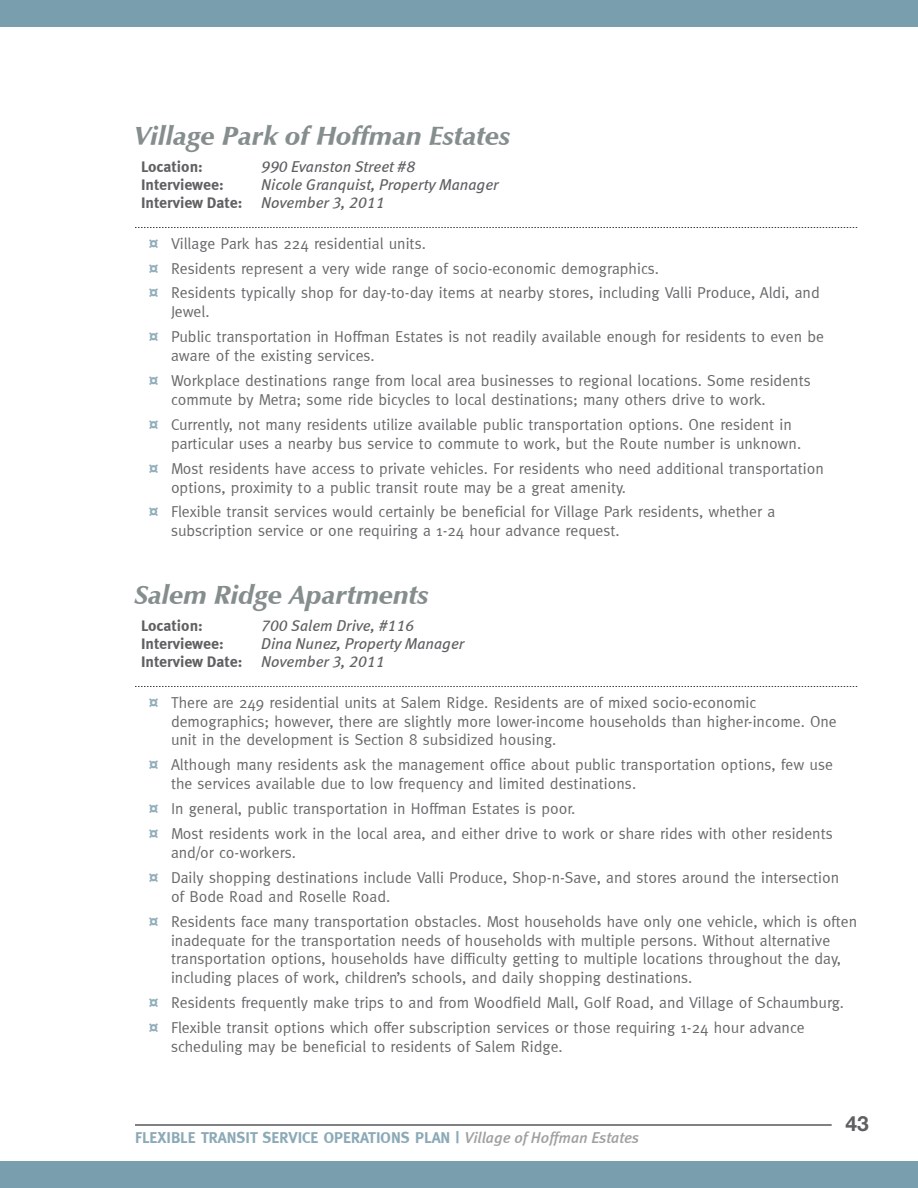
<style>
.page{position:relative;width:918px;height:1188px;background:#fff}
.page>*{position:absolute;margin:0;border:0;box-sizing:border-box;transform-origin:0 0}
.t1{font:italic 700 27px "Mg Open Cosmetica";color:#858d8d}
.t2{font:700 21px "Helvetica Neue";color:#606063}
.t3{font:15.75px/24.9px "Meta";color:#69696c}
.t4{font:italic 15.75px/18px "Meta Book LF";color:#606063}
.t5{font:700 15.75px/18px "Meta";color:#606063}
.t6{font:700 15.75px "Meta";color:#8ba9b7}
.s1{font-family:"Myriad Pro";font-weight:900;font-stretch:semi-expanded;color:#91adbb}
.s2{font-weight:500;font-style:italic;color:#9fa09f}
</style>
<div class="page">
<hr style="left:135px;top:1124px;width:697px;height:2px;background:#57585a">
<div style="left:0;top:0;width:918px;height:27px;background:#799fae"></div>
<div style="left:0;top:1161px;width:918px;height:27px;background:#799fae"></div>
<svg style="left:135px;top:227px;width:722px;height:1px"></svg>
<svg style="left:135px;top:686px;width:722px;height:1px"></svg>
<p class="t1" style="left:135px;top:120px;width:377px">Village Park of Hoffman Estates</p>
<p class="t5" style="left:141px;top:157px;width:103px">Location:<br>Interviewee:<br>Interview Date:</p>
<p class="t4" style="left:261px;top:157px;width:239px">990 Evanston Street #8<br>Nicole Granquist, Property Manager<br>November 3, 2011</p>
<p class="t3" style="left:149px;top:231px;width:672px"><span class="s1">¤</span> Village Park has 224 residential units.<br><span class="s1">¤</span> Residents represent a very wide range of socio-economic demographics.<br><span class="s1">¤</span> Residents typically shop for day-to-day items at nearby stores, including Valli Produce, Aldi, and</p>
<p class="t3" style="left:149px;top:299px;width:677px;text-indent:22px">Jewel.<br><span class="s1">¤</span> Public transportation in Hoffman Estates is not readily available enough for residents to even be</p>
<p class="t3" style="left:149px;top:343px;width:663px;text-indent:22px">aware of the existing services.<br><span class="s1">¤</span> Workplace destinations range from local area businesses to regional locations. Some residents</p>
<p class="t3" style="left:149px;top:387px;width:645px;text-align:center">commute by Metra; some ride bicycles to local destinations; many others drive to work.<br><span class="s1">¤</span> Currently, not many residents utilize available public transportation options. One resident in</p>
<p class="t3" style="left:149px;top:431px;width:677px;text-align:center">particular uses a nearby bus service to commute to work, but the Route number is unknown.<br><span class="s1">¤</span> Most residents have access to private vehicles. For residents who need additional transportation</p>
<p class="t3" style="left:149px;top:475px;width:628px;text-indent:22px">options, proximity to a public transit route may be a great amenity.<br><span class="s1">¤</span> Flexible transit services would certainly be beneficial for Village Park residents, whether a</p>
<p class="t3" style="left:171px;top:518px;width:450px">subscription service or one requiring a 1-24 hour advance request.</p>
<p class="t1" style="left:135px;top:579px;width:296px">Salem Ridge Apartments</p>
<p class="t5" style="left:141px;top:616px;width:103px">Location:<br>Interviewee:<br>Interview Date:</p>
<p class="t4" style="left:261px;top:616px;width:205px">700 Salem Drive, #116<br>Dina Nunez, Property Manager<br>November 3, 2011</p>
<p class="t3" style="left:171px;top:693px;width:667px;line-height:18.9px;text-indent:-22px"><span class="s1">¤</span> There are 249 residential units at Salem Ridge. Residents are of mixed socio-economic demographics; however, there are slightly more lower-income households than higher-income. One unit in the development is Section 8 subsidized housing.</p>
<p class="t3" style="left:171px;top:755px;width:663px;line-height:18.9px;text-indent:-22px"><span class="s1">¤</span> Although many residents ask the management office about public transportation options, few use the services available due to low frequency and limited destinations.</p>
<p class="t3" style="left:149px;top:796px;width:686px"><span class="s1">¤</span> In general, public transportation in Hoffman Estates is poor.<br><span class="s1">¤</span> Most residents work in the local area, and either drive to work or share rides with other residents</p>
<p class="t3" style="left:149px;top:840px;width:692px;text-indent:22px">and/or co-workers.<br><span class="s1">¤</span> Daily shopping destinations include Valli Produce, Shop-n-Save, and stores around the intersection</p>
<p class="t3" style="left:149px;top:884px;width:710px;text-indent:22px">of Bode Road and Roselle Road.<br><span class="s1">¤</span> Residents face many transportation obstacles. Most households have only one vehicle, which is often</p>
<p class="t3" style="left:171px;top:930px;width:672px;line-height:18.9px">inadequate for the transportation needs of households with multiple persons. Without alternative transportation options, households have difficulty getting to multiple locations throughout the day, including places of work, children’s schools, and daily shopping destinations.</p>
<p class="t3" style="left:149px;top:990px;width:697px"><span class="s1">¤</span> Residents frequently make trips to and from Woodfield Mall, Golf Road, and Village of Schaumburg. <span class="s1">¤</span> Flexible transit options which offer subscription services or those requiring 1-24 hour advance</p>
<p class="t3" style="left:171px;top:1034px;width:393px">scheduling may be beneficial to residents of Salem Ridge.</p>
<p class="t6" style="left:135px;top:1129px;width:506px">FLEXIBLE TRANSIT SERVICE OPERATIONS PLAN | <span class="s2">Village of Hoffman Estates</span></p>
<p class="t2" style="left:846px;top:1111px;width:25px">43</p>
</div>
